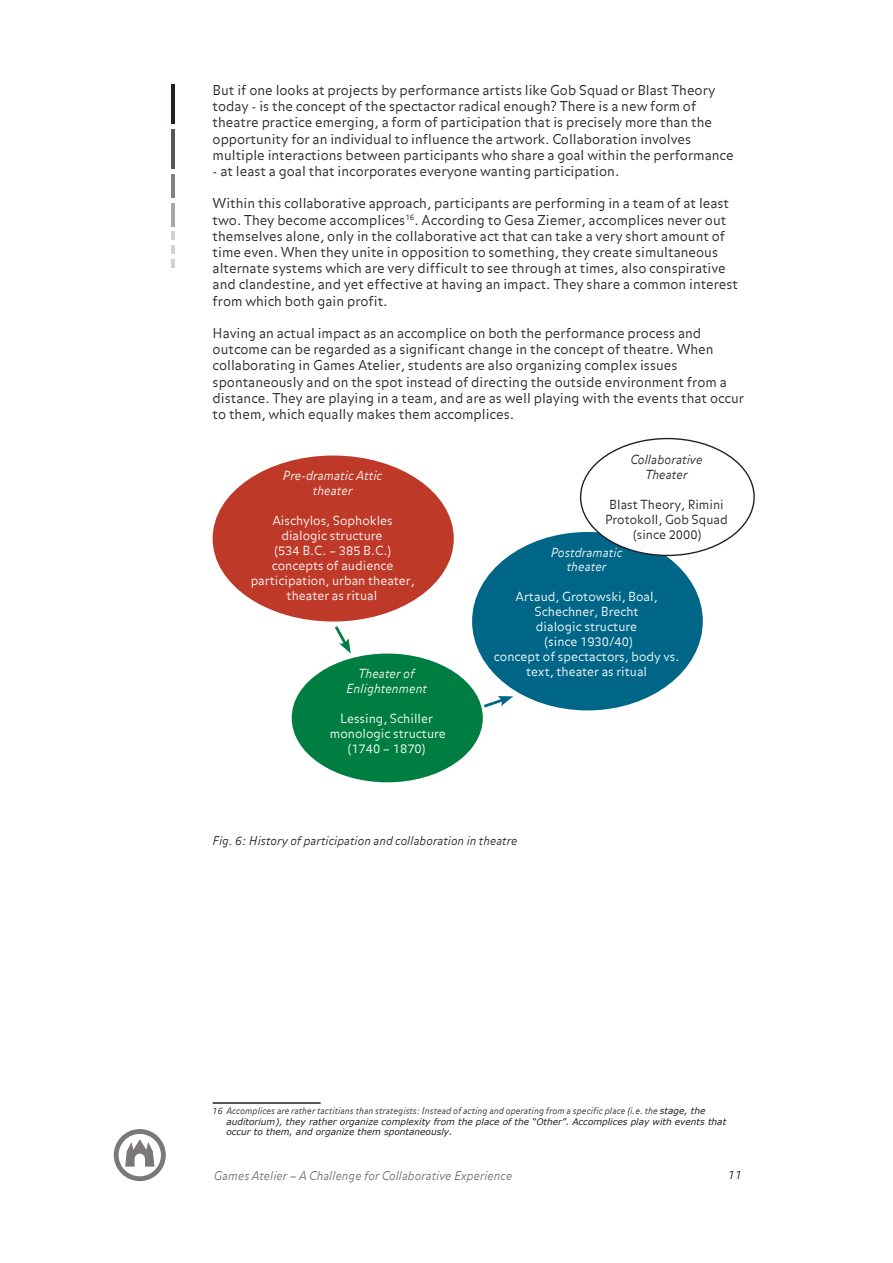
<style>
.page{position:relative;width:893px;height:1263px;background:#fff}
.page>*{position:absolute;margin:0;border:0;box-sizing:border-box;transform-origin:0 0}
.t1{font:300 13.5px/16.2px "Balance";color:#231f20}
.t2{font:300 12.45px/15px "Balance";color:#fff;text-align:center}
.t3{font:italic 300 12.45px/15px "Balance";color:#fff;text-align:center}
.t4{font:300 12.45px/15px "Balance";color:#231f20;text-align:center}
.t5{font:italic 300 12.45px/15px "Balance";color:#231f20;text-align:center}
.t6{font:italic 300 12px "Balance";color:#231f20}
.t7{font:italic 300 12px "Balance";color:#6c6d70}
.t8{font:italic 9px/10.8px "Verdana";color:#231f20}
.t9{font:italic 300 9px "Balance";color:#231f20}
.s1{font-family:"Verdana";font-weight:400}
</style>
<div class="page">
<hr style="left:171px;top:84px;width:4px;height:40px;background:#231f20">
<svg style="left:114px;top:1129px;width:52px;height:52px"></svg>
<hr style="left:171px;top:129px;width:4px;height:40px;background:#57585a">
<hr style="left:171px;top:174px;width:4px;height:24px;background:#808285">
<hr style="left:171px;top:203px;width:4px;height:23px;background:#a8a9ad">
<svg style="left:171px;top:232px;width:4px;height:36px"></svg>
<div style="left:213px;top:455px;width:241px;height:166px;background:#bf3929;border-radius:50%"></div>
<div style="left:472px;top:532px;width:231px;height:178px;background:#068;border-radius:50%"></div>
<div style="left:292px;top:653px;width:191px;height:129px;background:#007e42;border-radius:50%"></div>
<svg style="left:335px;top:626px;width:16px;height:28px"></svg>
<svg style="left:481px;top:696px;width:32px;height:14px"></svg>
<div style="left:581px;top:439px;width:173px;height:116px;background:#fff;border-radius:50%"></div>
<hr style="left:213px;top:1102px;width:108px;height:2px;background:#231f20">
<p class="t1" style="left:213px;top:83px;width:522px">But if one looks at projects by performance artists like Gob Squad or Blast Theory today - is the concept of the spectactor radical enough? There is a new form of theatre practice emerging, a form of participation that is precisely more than the opportunity for an individual to influence the artwork. Collaboration involves multiple interactions between participants who share a goal within the performance</p>
<p class="t1" style="left:213px;top:164px;width:408px">- at least a goal that incorporates everyone wanting participation.</p>
<p class="t1" style="left:213px;top:196px;width:527px">Within this collaborative approach, participants are performing in a team of at least two. They become accomplices<sup>16</sup>. According to Gesa Ziemer, accomplices never out themselves alone, only in the collaborative act that can take a very short amount of time even. When they unite in opposition to something, they create simultaneous alternate systems which are very difficult to see through at times, also conspirative and clandestine, and yet effective at having an impact. They share a common interest from which both gain profit.</p>
<p class="t1" style="left:213px;top:326px;width:533px">Having an actual impact as an accomplice on both the performance process and outcome can be regarded as a significant change in the concept of theatre. When collaborating in Games Atelier, students are also organizing complex issues spontaneously and on the spot instead of directing the outside environment from a distance. They are playing in a team, and are as well playing with the events that occur to them, which equally makes them accomplices.</p>
<p class="t3" style="left:283px;top:469px;width:101px">Pre-dramatic Attic theater</p>
<p class="t2" style="left:251px;top:514px;width:165px">Aischylos, Sophokles dialogic structure<br>(534 B.C. – 385 B.C.) concepts of audience participation, urban theater, theater as ritual</p>
<p class="t5" style="left:630px;top:453px;width:74px">Collaborative<br>Theater</p>
<p class="t4" style="left:605px;top:498px;width:124px">Blast Theory, Rimini<br>Protokoll, Gob Squad (since 2000)</p>
<p class="t3" style="left:551px;top:545px;width:73px">Postdramatic theater</p>
<p class="t2" style="left:494px;top:590px;width:187px">Artaud, Grotowski, Boal,<br>Schechner, Brecht<br>dialogic structure<br>(since 1930/40)<br>concept of spectactors, body vs.</p>
<p class="t3" style="left:359px;top:667px;width:58px">Theater of</p>
<p class="t2" style="left:526px;top:665px;width:123px">text, theater as ritual</p>
<p class="t3" style="left:346px;top:682px;width:83px">Enlightenment</p>
<p class="t2" style="left:330px;top:712px;width:118px">Lessing, Schiller monologic structure (1740 – 1870)</p>
<p class="t6" style="left:213px;top:834px;width:306px">Fig. 6: History of participation and collaboration in theatre</p>
<p class="t9" style="left:213px;top:1105px;width:494px">16 Accomplices are rather tactitians than strategists: Instead of acting and operating from a specific place (i.e. the <span class="s1">stage, the</span></p>
<p class="t8" style="left:226px;top:1116px;width:501px">auditorium), they rather organize complexity from the place of the “Other”. Accomplices play with events that occur to them, and organize them spontaneously.</p>
<p class="t7" style="left:214px;top:1169px;width:300px">Games Atelier – A Challenge for Collaborative Experience</p>
<p class="t6" style="left:728px;top:1168px;width:15px">11</p>
</div>
